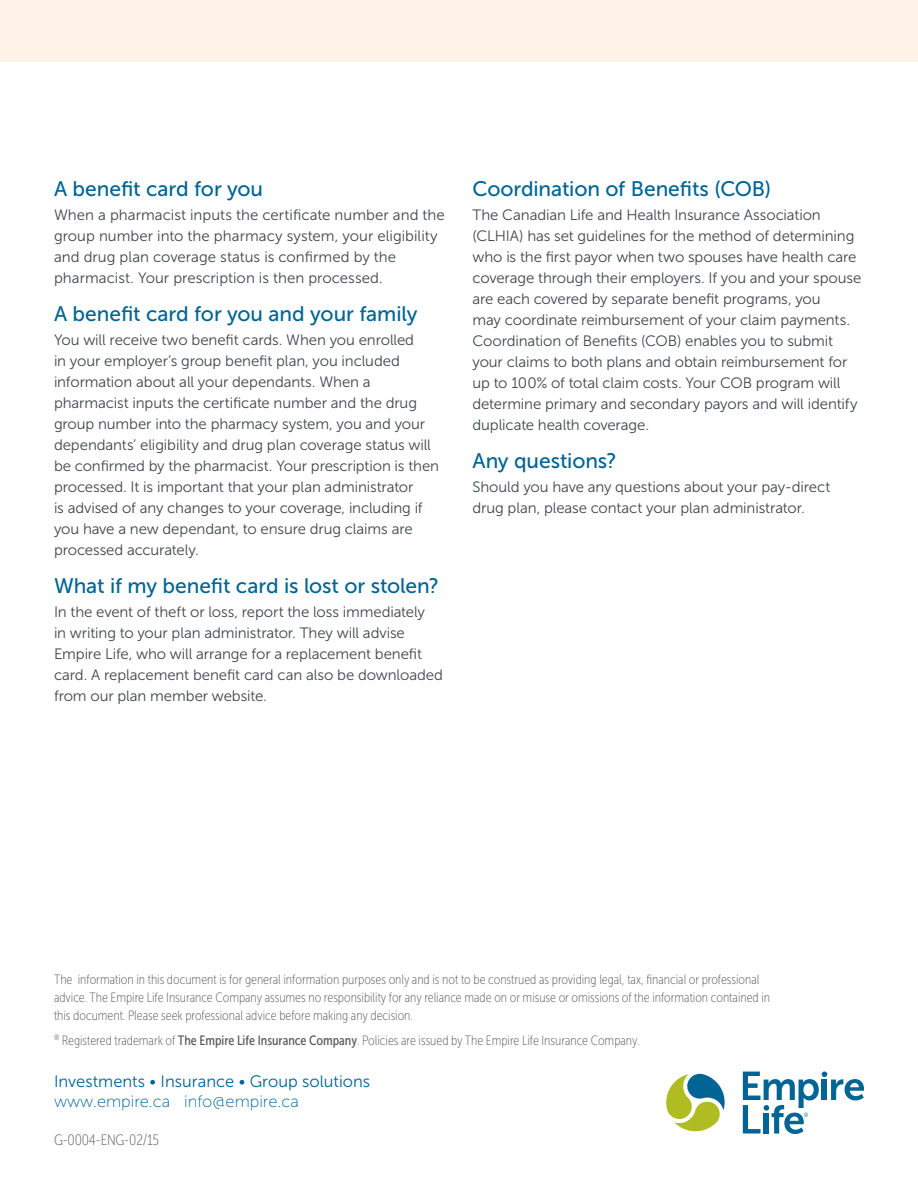
<style>
.page{position:relative;width:918px;height:1188px;background:#fff}
.page>*{position:absolute;margin:0;border:0;box-sizing:border-box;transform-origin:0 0}
.New_Brand_Heading_2{font:21px "Museo Sans 500";letter-spacing:-.005em;color:#006594}
.t1{font:16.5px "Museo Sans 300";color:#006594}
.t2{font:16.5px "Museo Sans 100";color:#006594}
.New_Brand_Body_Copy{font:15px/21px "Museo Sans 300";letter-spacing:-.005em;color:#3f474c}
.EL_Footnote_Legal{font:15px "Museo Sans Cond 100";letter-spacing:-.01em;color:#58595b}
.EL_Footnote_Legal-2{font:13.5px/18px "Museo Sans Cond 100";color:#58595b}
.s1{font-family:"Museo Sans Cond 500"}
</style>
<div class="page">
<div style="left:0;top:0;width:918px;height:62px;background:#fff3e7"></div>
<svg style="left:666px;top:1074px;width:59px;height:58px"></svg>
<svg style="left:743px;top:1071px;width:121px;height:63px"></svg>
<h2 class="New_Brand_Heading_2" style="left:54px;top:177px;width:211px">A benefit card for you</h2>
<p class="New_Brand_Body_Copy" style="left:54px;top:204px;width:392px">When a pharmacist inputs the certificate number and the group number into the pharmacy system, your eligibility and drug plan coverage status is confirmed by the pharmacist. Your prescription is then processed.</p>
<h2 class="New_Brand_Heading_2" style="left:54px;top:302px;width:365px">A benefit card for you and your family</h2>
<p class="New_Brand_Body_Copy" style="left:54px;top:329px;width:387px">You will receive two benefit cards. When you enrolled<br>in your employer’s group benefit plan, you included information about all your dependants. When a pharmacist inputs the certificate number and the drug group number into the pharmacy system, you and your dependants’ eligibility and drug plan coverage status will be confirmed by the pharmacist. Your prescription is then processed. It is important that your plan administrator<br>is advised of any changes to your coverage, including if you have a new dependant, to ensure drug claims are processed accurately.</p>
<h2 class="New_Brand_Heading_2" style="left:54px;top:574px;width:387px">What if my benefit card is lost or stolen?</h2>
<p class="New_Brand_Body_Copy" style="left:54px;top:601px;width:391px">In the event of theft or loss, report the loss immediately<br>in writing to your plan administrator. They will advise Empire Life, who will arrange for a replacement benefit card. A replacement benefit card can also be downloaded from our plan member website.</p>
<h2 class="New_Brand_Heading_2" style="left:472px;top:178px;width:300px">Coordination of Benefits (COB)</h2>
<p class="New_Brand_Body_Copy" style="left:472px;top:205px;width:390px">The Canadian Life and Health Insurance Association (CLHIA) has set guidelines for the method of determining who is the first payor when two spouses have health care coverage through their employers. If you and your spouse are each covered by separate benefit programs, you<br>may coordinate reimbursement of your claim payments.<br>Coordination of Benefits (COB) enables you to submit your claims to both plans and obtain reimbursement for up to 100% of total claim costs. Your COB program will determine primary and secondary payors and will identify duplicate health coverage.</p>
<h2 class="New_Brand_Heading_2" style="left:472px;top:450px;width:146px">Any questions?</h2>
<p class="New_Brand_Body_Copy" style="left:472px;top:477px;width:359px">Should you have any questions about your pay-direct drug plan, please contact your plan administrator.</p>
<p class="EL_Footnote_Legal-2" style="left:54px;top:970px;width:718px">The information in this document is for general information purposes only and is not to be construed as providing legal, tax, financial or professional advice. The Empire Life Insurance Company assumes no responsibility for any reliance made on or misuse or omissions of the information contained in this document. Please seek professional advice before making any decision.</p>
<p class="EL_Footnote_Legal-2" style="left:54px;top:1031px;width:587px"><sup>®</sup> Registered trademark of <span class="s1">The Empire Life Insurance Company</span>. Policies are issued by The Empire Life Insurance Company.</p>
<p class="t1" style="left:54px;top:1073px;width:318px">Investments • Insurance • Group solutions</p>
<p class="t2" style="left:54px;top:1093px;width:246px">www.empire.ca info@empire.ca</p>
<p class="EL_Footnote_Legal" style="left:54px;top:1132px;width:107px">G-0004-ENG-02/15</p>
</div>
